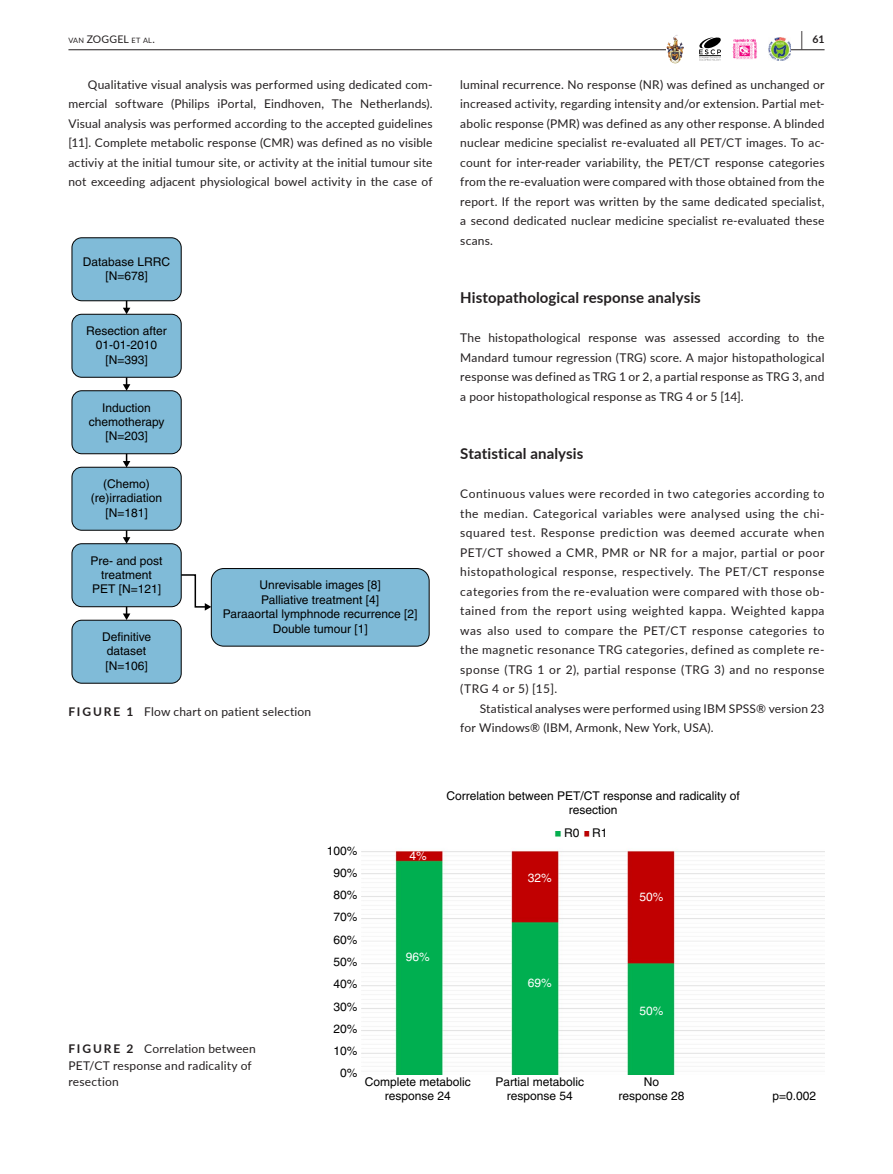
<style>
.page{position:relative;width:893px;height:1174px;background:#fff}
.page>*{position:absolute;margin:0;border:0;box-sizing:border-box;transform-origin:0 0}
.t1{font:700 15px "Lato";letter-spacing:.01em;color:#231f20}
.t2{font:12px/19.5px "Lato";letter-spacing:.015em;color:#231f20;text-align:justify}
.t3{font:12px/14.4px "Helvetica";color:#000;text-align:center}
.t4{font:12px "Helvetica";color:#fff}
.t5{font:700 10.5px "Lato";color:#231f20}
.t6{font:7.35px "Lato";color:#231f20}
.s1{font-size:10.5px}
.s2{font-size:19.5px}
.s3{font-weight:700}
</style>
<div class="page">
<hr style="left:68px;top:49px;width:756px;height:1px;background:#231f20">
<div style="left:666px;top:34px;width:125px;height:30px;background:#fff"></div>
<img style="left:667px;top:35px;width:15px;height:28px">
<svg style="left:699px;top:37px;width:22px;height:24px"></svg>
<img style="left:733px;top:39px;width:24px;height:20px">
<img style="left:769px;top:38px;width:22px;height:22px">
<svg style="left:72px;top:237px;width:358px;height:446px"></svg>
<svg style="left:123px;top:301px;width:7px;height:13px"></svg>
<svg style="left:123px;top:377px;width:7px;height:14px"></svg>
<svg style="left:123px;top:454px;width:7px;height:13px"></svg>
<svg style="left:123px;top:530px;width:7px;height:14px"></svg>
<svg style="left:123px;top:607px;width:7px;height:13px"></svg>
<svg style="left:180px;top:573px;width:31px;height:37px"></svg>
<img style="left:362px;top:831px;width:462px;height:243px">
<p class="t6" style="left:68px;top:35px;width:88px">VAN <span class="s1">ZOGGEL</span> ET AL<span class="s1">.</span></p>
<p class="t5" style="left:801px;top:31px;width:25px"><span class="s2">|</span> 61</p>
<p class="t2" style="left:68px;top:74px;width:366px;text-indent:20px">Qualitative visual analysis was performed using dedicated com&shy;mercial software (Philips iPortal, Eindhoven, The Netherlands).<br>Visual analysis was performed according to the accepted guidelines [11]. Complete metabolic response (CMR) was defined as no visible activiy at the initial tumour site, or activity at the initial tumour site not exceeding adjacent physiological bowel activity in the case of</p>
<p class="t2" style="left:460px;top:74px;width:366px">luminal recurrence. No response (NR) was defined as unchanged or increased activity, regarding intensity and/or extension. Partial met&shy;abolic response (PMR) was defined as any other response. A blinded nuclear medicine specialist re-evaluated all PET/CT images. To ac&shy;count for inter-reader variability, the PET/CT response categories from the re-evaluation were compared with those obtained from the report. If the report was written by the same dedicated specialist, a second dedicated nuclear medicine specialist re-evaluated these scans.</p>
<p class="t3" style="left:83px;top:254px;width:89px">Database LRRC [N=678]</p>
<p class="t3" style="left:86px;top:324px;width:82px">Resection after<br>01-01-2010 [N=393]</p>
<p class="t3" style="left:89px;top:400px;width:77px">Induction chemotherapy [N=203]</p>
<p class="t3" style="left:91px;top:476px;width:73px">(Chemo) (re)irradiation [N=181]</p>
<p class="t3" style="left:91px;top:553px;width:74px">Pre- and post treatment<br>PET [N=121]</p>
<p class="t3" style="left:102px;top:629px;width:51px;text-align:left">Definitive dataset [N=106]</p>
<p class="t3" style="left:223px;top:578px;width:196px">Unrevisable images [8]<br>Palliative treatment [4]<br>Paraaortal lymphnode recurrence [2]<br>Double tumour [1]</p>
<p class="t2" style="left:68px;top:701px;width:244px"><span class="s3">FIGURE 1</span> Flow chart on patient selection</p>
<p class="t1" style="left:460px;top:287px;width:242px">Histopathological response analysis</p>
<p class="t2" style="left:460px;top:327px;width:366px">The histopathological response was assessed according to the Mandard tumour regression (TRG) score. A major histopathological response was defined as TRG 1 or 2, a partial response as TRG 3, and a poor histopathological response as TRG 4 or 5 [14].</p>
<p class="t1" style="left:460px;top:443px;width:125px">Statistical analysis</p>
<p class="t2" style="left:460px;top:483px;width:366px">Continuous values were recorded in two categories according to the median. Categorical variables were analysed using the chi&shy;squared test. Response prediction was deemed accurate when PET/CT showed a CMR, PMR or NR for a major, partial or poor histopathological response, respectively. The PET/CT response categories from the re-evaluation were compared with those ob&shy;tained from the report using weighted kappa. Weighted kappa was also used to compare the PET/CT response categories to the magnetic resonance TRG categories, defined as complete re&shy;sponse (TRG 1 or 2), partial response (TRG 3) and no response (TRG 4 or 5) [15].</p>
<p class="t2" style="left:460px;top:698px;width:366px;text-indent:20px">Statistical analyses were performed using IBM SPSS® version 23 for Windows® (IBM, Armonk, New York, USA).</p>
<p class="t3" style="left:327px;top:843px;width:32px">100%</p>
<p class="t4" style="left:410px;top:849px;width:19px">4%</p>
<p class="t3" style="left:446px;top:788px;width:295px">Correlation between PET/CT response and radicality of resection</p>
<p class="t3" style="left:564px;top:826px;width:17px">R0</p>
<p class="t3" style="left:592px;top:826px;width:17px">R1</p>
<p class="t2" style="left:68px;top:1040px;width:189px;line-height:16.5px;text-align:left"><span class="s3">FIGURE 2</span> Correlation between<br>PET/CT response and radicality of resection</p>
<p class="t3" style="left:334px;top:861px;width:26px;line-height:22.2px">90%<br>80%<br>70%<br>60%<br>50%<br>40%<br>30%<br>20%<br>10%<br>0%</p>
<p class="t4" style="left:406px;top:949px;width:26px">96%</p>
<p class="t4" style="left:528px;top:871px;width:26px">32%</p>
<p class="t4" style="left:528px;top:976px;width:26px">69%</p>
<p class="t4" style="left:639px;top:889px;width:26px">50%</p>
<p class="t4" style="left:639px;top:1003px;width:26px">50%</p>
<p class="t3" style="left:365px;top:1074px;width:108px">Complete metabolic response 24</p>
<p class="t3" style="left:495px;top:1074px;width:90px">Partial metabolic response 54</p>
<p class="t3" style="left:618px;top:1074px;width:68px">No response 28</p>
<p class="t3" style="left:773px;top:1088px;width:45px">p=0.002</p>
</div>
